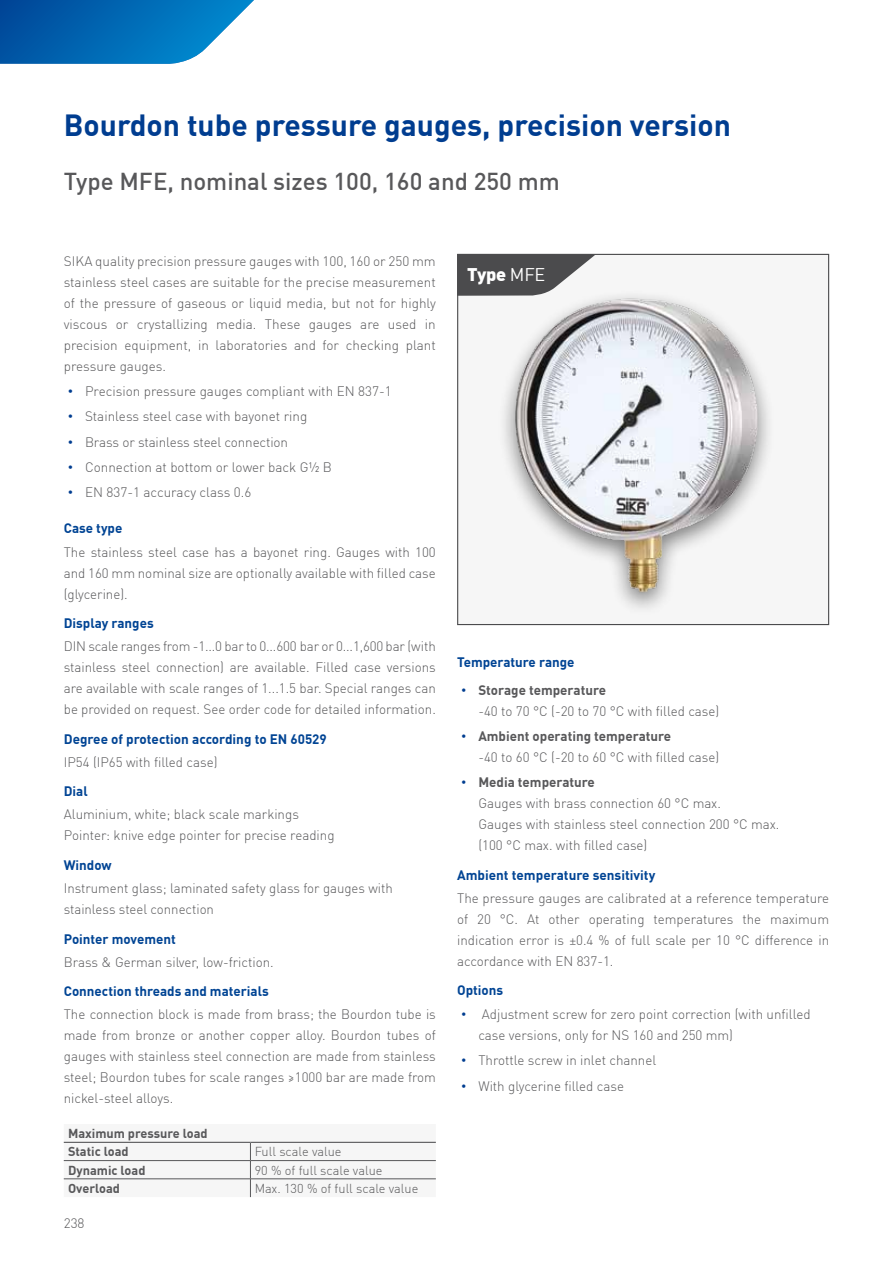
<style>
.page{position:relative;width:893px;height:1263px;background:#fff}
.page>*{position:absolute;margin:0;border:0;box-sizing:border-box;transform-origin:0 0}
.t1{font:700 30px "DIN Offc";color:#003d90}
.t2{font:500 24px "DIN Offc";color:#58585a}
.t3{font:900 18px "DIN Offc";color:#fff}
.t4{font:300 13.5px/21px "DIN Offc";color:#58585a}
.t5{font:700 13.5px "DIN Offc";color:#004494}
.t6{font:300 12.75px "DIN Offc";color:#58585a}
.t7{font:700 12.75px/18.3px "DIN Offc";color:#58585a}
.s1{font-family:"Arial";font-weight:400;color:#003d90}
.s2{font-weight:400}
.s3{font-weight:700}
</style>
<div class="page">
<svg style="left:0;top:0;width:254px;height:64px;background:#207bbd"></svg>
<div style="left:457px;top:254px;width:372px;height:371px;background:#f6f6f6;border:1px solid #4b4b4d"></div>
<svg style="left:457px;top:254px;width:139px;height:42px;background:#656566"></svg>
<div style="left:64px;top:1141px;width:372px;height:56px;background:#f6f6f6"></div>
<hr style="left:64px;top:1142px;width:186px;height:1px;background:#58585a">
<hr style="left:250px;top:1142px;width:186px;height:1px;background:#58585a">
<hr style="left:64px;top:1160px;width:186px;height:1px;background:#58585a">
<hr style="left:250px;top:1160px;width:186px;height:1px;background:#58585a">
<hr style="left:64px;top:1178px;width:186px;height:1px;background:#58585a">
<hr style="left:250px;top:1178px;width:186px;height:1px;background:#58585a">
<div style="left:497px;top:290px;width:279px;height:327px;background:#f6f6f6"></div>
<img style="left:500px;top:291px;width:268px;height:316px">
<h1 class="t1" style="left:64px;top:105px;width:669px">Bourdon tube pressure gauges, precision version</h1>
<h2 class="t2" style="left:64px;top:166px;width:498px">Type MFE, nominal sizes 100, 160 and 250 mm</h2>
<p class="t4" style="left:64px;top:250px;width:374px;text-align:justify">SIKA quality precision pressure gauges with 100, 160 or 250 mm stainless steel cases are suitable for the precise measurement of the pressure of gaseous or liquid media, but not for highly viscous or crystallizing media. These gauges are used in precision equipment, in laboratories and for checking plant pressure gauges.</p>
<p class="t4" style="left:68px;top:381px;width:325px"><span class="s1">•</span> Precision pressure gauges compliant with EN 837-1</p>
<p class="t4" style="left:68px;top:406px;width:241px"><span class="s1">•</span> Stainless steel case with bayonet ring</p>
<p class="t4" style="left:68px;top:431px;width:222px"><span class="s1">•</span> Brass or stainless steel connection</p>
<p class="t4" style="left:68px;top:456px;width:265px"><span class="s1">•</span> Connection at bottom or lower back G½ B</p>
<p class="t4" style="left:68px;top:482px;width:185px"><span class="s1">•</span> EN 837-1 accuracy class 0.6</p>
<p class="t5" style="left:64px;top:520px;width:60px">Case type</p>
<p class="t4" style="left:64px;top:541px;width:374px;text-align:justify">The stainless steel case has a bayonet ring. Gauges with 100 and 160 mm nominal size are optionally available with filled case (glycerine).</p>
<p class="t5" style="left:64px;top:614px;width:91px">Display ranges</p>
<p class="t4" style="left:64px;top:636px;width:374px;text-align:justify">DIN scale ranges from -1...0 bar to 0...600 bar or 0...1,600 bar (with stainless steel connection) are available. Filled case versions are available with scale ranges of 1...1.5 bar. Special ranges can be provided on request. See order code for detailed information.</p>
<p class="t5" style="left:64px;top:730px;width:264px">Degree of protection according to EN 60529</p>
<p class="t4" style="left:64px;top:751px;width:155px">IP54 (IP65 with filled case)</p>
<p class="t5" style="left:64px;top:782px;width:25px">Dial</p>
<p class="t4" style="left:64px;top:804px;width:272px">Aluminium, white; black scale markings<br>Pointer: knive edge pointer for precise reading</p>
<p class="t5" style="left:64px;top:856px;width:50px">Window</p>
<p class="t4" style="left:64px;top:877px;width:331px">Instrument glass; laminated safety glass for gauges with stainless steel connection</p>
<p class="t5" style="left:64px;top:930px;width:113px">Pointer movement</p>
<p class="t4" style="left:64px;top:951px;width:211px">Brass &amp; German silver, low-friction.</p>
<p class="t5" style="left:64px;top:982px;width:206px">Connection threads and materials</p>
<p class="t4" style="left:64px;top:1004px;width:374px;text-align:justify">The connection block is made from brass; the Bourdon tube is made from bronze or another copper alloy. Bourdon tubes of gauges with stainless steel connection are made from stainless steel; Bourdon tubes for scale ranges ≥1000 bar are made from nickel-steel alloys.</p>
<p class="t7" style="left:68px;top:1124px;width:141px">Maximum pressure load<br>Static load</p>
<p class="t6" style="left:255px;top:1144px;width:88px">Full scale value</p>
<p class="t7" style="left:68px;top:1160px;width:79px">Dynamic load</p>
<p class="t6" style="left:255px;top:1162px;width:129px">90 % of full scale value</p>
<p class="t7" style="left:68px;top:1178px;width:54px">Overload</p>
<p class="t6" style="left:255px;top:1180px;width:165px">Max. 130 % of full scale value</p>
<p class="t4" style="left:64px;top:1212px;width:22px">238</p>
<h3 class="t3" style="left:467px;top:262px;width:77px">Type <span class="s2">MFE</span></h3>
<p class="t5" style="left:457px;top:654px;width:119px">Temperature range</p>
<p class="t4" style="left:478px;top:679px;width:242px;text-indent:-17px"><span class="s1">•</span> <span class="s3">Storage temperature<br></span>-40 to 70 °C (-20 to 70 °C with filled case)</p>
<p class="t4" style="left:478px;top:725px;width:242px;text-indent:-17px"><span class="s1">•</span> <span class="s3">Ambient operating temperature<br></span>-40 to 60 °C (-20 to 60 °C with filled case)</p>
<p class="t4" style="left:478px;top:772px;width:302px;text-indent:-17px"><span class="s1">•</span> <span class="s3">Media temperature<br></span>Gauges with brass connection 60 °C max.<br>Gauges with stainless steel connection 200 °C max. (100 °C max. with filled case)</p>
<p class="t5" style="left:457px;top:866px;width:200px">Ambient temperature sensitivity</p>
<p class="t4" style="left:457px;top:887px;width:374px;text-align:justify">The pressure gauges are calibrated at a reference temperature of 20 °C. At other operating temperatures the maximum indication error is ±0.4 % of full scale per 10 °C difference in accordance with EN 837-1.</p>
<p class="t5" style="left:457px;top:982px;width:48px">Options</p>
<p class="t4" style="left:478px;top:1003px;width:334px;text-indent:-17px"><span class="s1">•</span> Adjustment screw for zero point correction (with unfilled case versions, only for NS 160 and 250 mm)</p>
<p class="t4" style="left:461px;top:1049px;width:196px"><span class="s1">•</span> Throttle screw in inlet channel</p>
<p class="t4" style="left:461px;top:1075px;width:164px"><span class="s1">•</span> With glycerine filled case</p>
</div>
